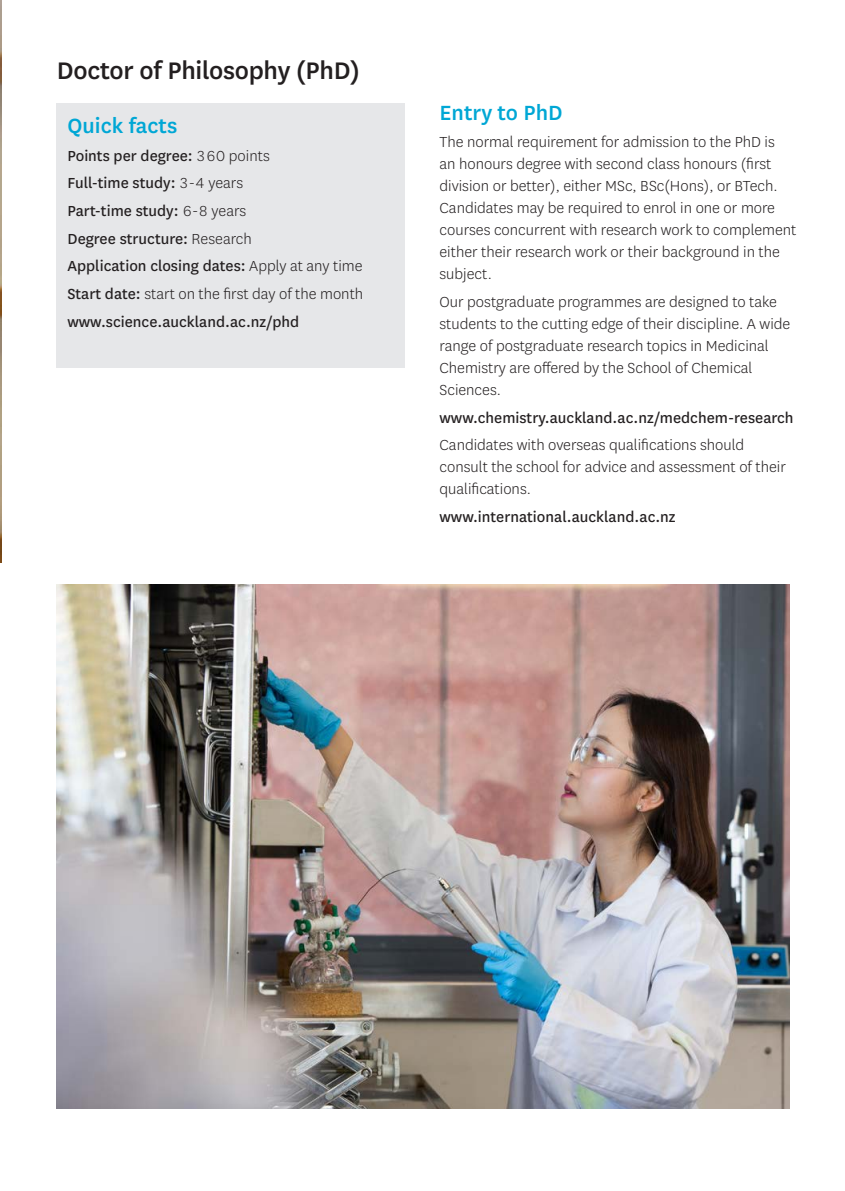
<style>
.page{position:relative;width:845px;height:1191px;background:#fff}
.page>*{position:absolute;margin:0;border:0;box-sizing:border-box;transform-origin:0 0}
.Heading_C{font:500 28px "National";letter-spacing:-.01em;color:#231f20}
.Subheading_A{font:500 24px "National";color:#00a7d5}
.BODYCOPY{font:300 17px/22px "National";color:#231f20}
.BODYCOPY-2{font:17px "National";color:#231f20}
.s1{font-weight:300}
.s2{font-weight:400}
</style>
<div class="page">
<img style="left:0;top:0;width:1px;height:563px">
<div style="left:56px;top:104px;width:349px;height:264px;background:#e6e7e9"></div>
<img style="left:57px;top:584px;width:732px;height:524px">
<p class="Heading_C" style="left:57px;top:51px;width:305px">Doctor of Philosophy (PhD)</p>
<p class="Subheading_A" style="left:67px;top:109px;width:111px">Quick facts</p>
<p class="BODYCOPY-2" style="left:67px;top:144px;width:204px">Points per degree: <span class="s1">360 points</span></p>
<p class="BODYCOPY-2" style="left:67px;top:172px;width:177px">Full-time study: <span class="s1">3-4 years</span></p>
<p class="BODYCOPY-2" style="left:67px;top:199px;width:180px">Part-time study: <span class="s1">6-8 years</span></p>
<p class="BODYCOPY-2" style="left:67px;top:227px;width:186px">Degree structure: <span class="s1">Research</span></p>
<p class="BODYCOPY-2" style="left:67px;top:255px;width:297px">Application closing dates: <span class="s1">Apply at any time</span></p>
<p class="BODYCOPY" style="left:67px;top:282px;width:297px"><span class="s2">Start date:</span> start on the first day of the month</p>
<p class="BODYCOPY-2" style="left:67px;top:310px;width:233px">www.science.auckland.ac.nz/phd</p>
<p class="Subheading_A" style="left:439px;top:96px;width:125px">Entry to PhD</p>
<p class="BODYCOPY" style="left:439px;top:131px;width:358px">The normal requirement for admission to the PhD is<br>an honours degree with second class honours (first division or better), either MSc, BSc(Hons), or BTech.<br>Candidates may be required to enrol in one or more courses concurrent with research work to complement either their research work or their background in the subject.</p>
<p class="BODYCOPY" style="left:439px;top:290px;width:352px">Our postgraduate programmes are designed to take students to the cutting edge of their discipline. A wide range of postgraduate research topics in Medicinal Chemistry are offered by the School of Chemical Sciences.</p>
<p class="BODYCOPY-2" style="left:439px;top:406px;width:356px">www.chemistry.auckland.ac.nz/medchem-research</p>
<p class="BODYCOPY" style="left:439px;top:434px;width:348px">Candidates with overseas qualifications should consult the school for advice and assessment of their qualifications.</p>
<p class="BODYCOPY-2" style="left:439px;top:505px;width:238px">www.international.auckland.ac.nz</p>
</div>
